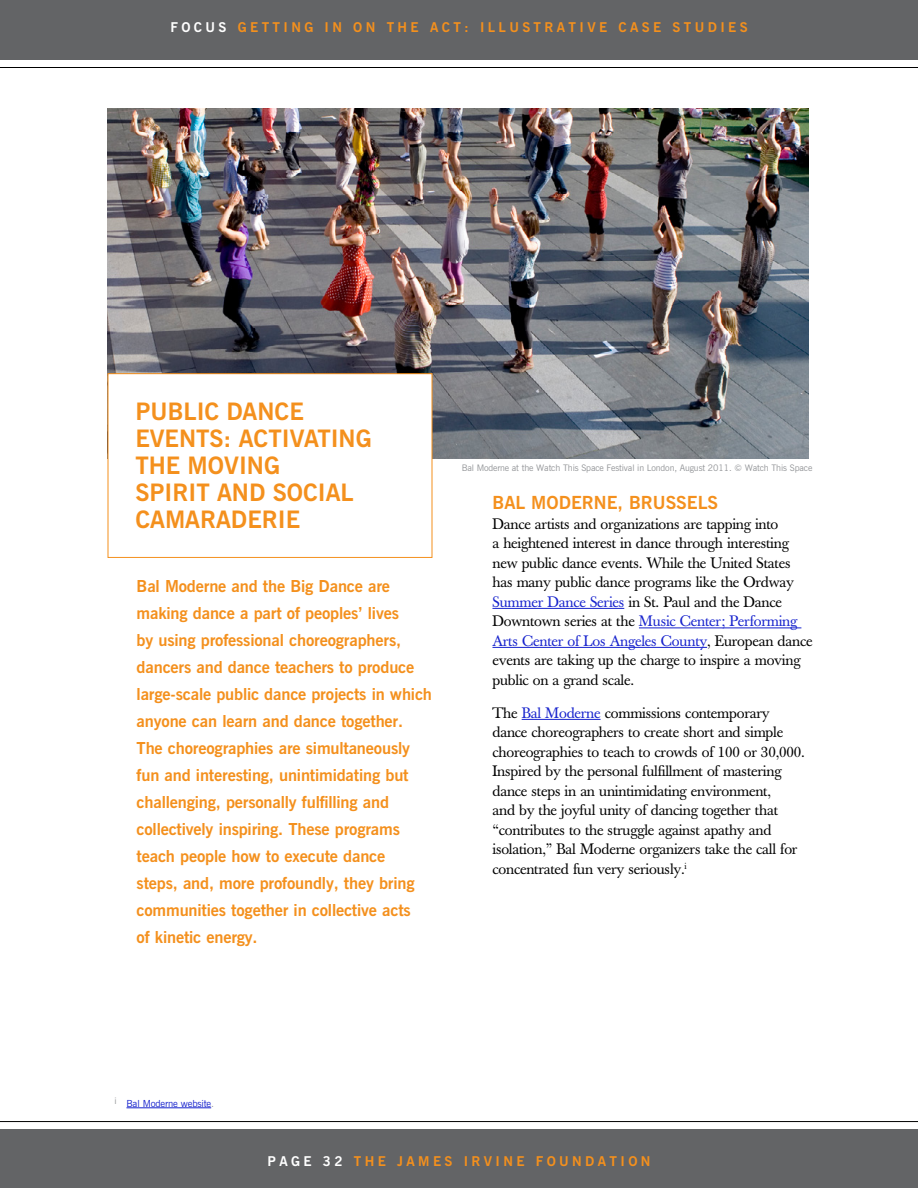
<style>
.page{position:relative;width:918px;height:1188px;background:#fff}
.page>*{position:absolute;margin:0;border:0;box-sizing:border-box;transform-origin:0 0}
.t1{font:700 24px/27px "News Gothic BT";color:#f4901d}
.t2{font:700 18px "News Gothic BT";color:#f4901d}
.t3{font:700 16.5px/27px "News Gothic BT";letter-spacing:-.01em;color:#f4901d}
.t4{font:15px/19.5px "Baskerville";letter-spacing:-.015em;color:#000}
.t5{font:700 13.5px "News Gothic BT";letter-spacing:.25em;color:#f4901d}
.t6{font:9.75px "News Gothic BT";letter-spacing:-.015em;color:#1723cd}
.t7{font:9px "News Gothic BT";letter-spacing:-.015em;color:#939598}
.s1{color:#fff}
.s2{color:#1723cd}
.s3{color:#939598}
</style>
<div class="page">
<hr style="left:0;top:67px;width:918px;height:1px;background:#000">
<div style="left:0;top:0;width:918px;height:59px;background:#636466"></div>
<div style="left:0;top:1130px;width:918px;height:58px;background:#636466"></div>
<hr style="left:0;top:1121px;width:918px;height:1px;background:#000">
<img style="left:108px;top:108px;width:701px;height:350px">
<hr style="left:492px;top:608px;width:132px;height:1px;background:#1723cd">
<hr style="left:639px;top:628px;width:162px;height:1px;background:#1723cd">
<hr style="left:492px;top:647px;width:215px;height:1px;background:#1723cd">
<hr style="left:522px;top:719px;width:79px;height:1px;background:#1723cd">
<div style="left:108px;top:374px;width:324px;height:183px;background:#fff"></div>
<div style="left:108px;top:373px;width:324px;height:185px;border:1px solid #f4901d"></div>
<hr style="left:126px;top:1108px;width:85px;height:1px;background:#1723cd">
<p class="t5" style="left:170px;top:19px;width:319px"><span class="s1">focus</span> Getting I n On the Act: Ill</p>
<p class="t5" style="left:509px;top:19px;width:240px">ustrative Case Studies</p>
<h1 class="t1" style="left:135px;top:398px;width:238px">Public Dance<br>Events: Activating the Moving<br>Spirit and Social<br>Camaraderie</h1>
<p class="t3" style="left:137px;top:573px;width:297px">Bal Moderne and the Big Dance are making dance a part of peoples’ lives<br>by using professional choreographers, dancers and dance teachers to produce large-scale public dance projects in which anyone can learn and dance together.<br>The choreographies are simultaneously fun and interesting, unintimidating but challenging, personally fulfilling and collectively inspiring. These programs teach people how to execute dance<br>steps, and, more profoundly, they bring communities together in collective acts<br>of kinetic energy.</p>
<p class="t7" style="left:462px;top:462px;width:352px">Bal Moderne at the Watch This Space Festival in London, August 2011. © Watch This Space</p>
<p class="t2" style="left:492px;top:492px;width:227px">Bal Moderne, Brussels</p>
<p class="t4" style="left:492px;top:514px;width:322px">Dance artists and organizations are tapping into<br>a heightened interest in dance through interesting new public dance events. While the United States has many public dance programs like the Ordway <span class="s2">Summer Dance Series</span> in St. Paul and the Dance Downtown series at the <span class="s2">Music Center; Performing Arts Center of Los Angeles County</span>, European dance events are taking up the charge to inspire a moving public on a grand scale.</p>
<p class="t4" style="left:492px;top:703px;width:314px">The <span class="s2">Bal Moderne</span> commissions contemporary dance choreographers to create short and simple choreographies to teach to crowds of 100 or 30,000.<br>Inspired by the personal fulfillment of mastering dance steps in an unintimidating environment,<br>and by the joyful unity of dancing together that “contributes to the struggle against apathy and isolation,” Bal Moderne organizers take the call for concentrated fun very seriously.<sup>i</sup></p>
<p class="t6" style="left:114px;top:1098px;width:101px"><sup>i</sup> Bal Moderne website<span class="s3">.</span></p>
<p class="t5" style="left:267px;top:1153px;width:385px"><span class="s1">page 32</span> the james irvine foundation</p>
</div>
